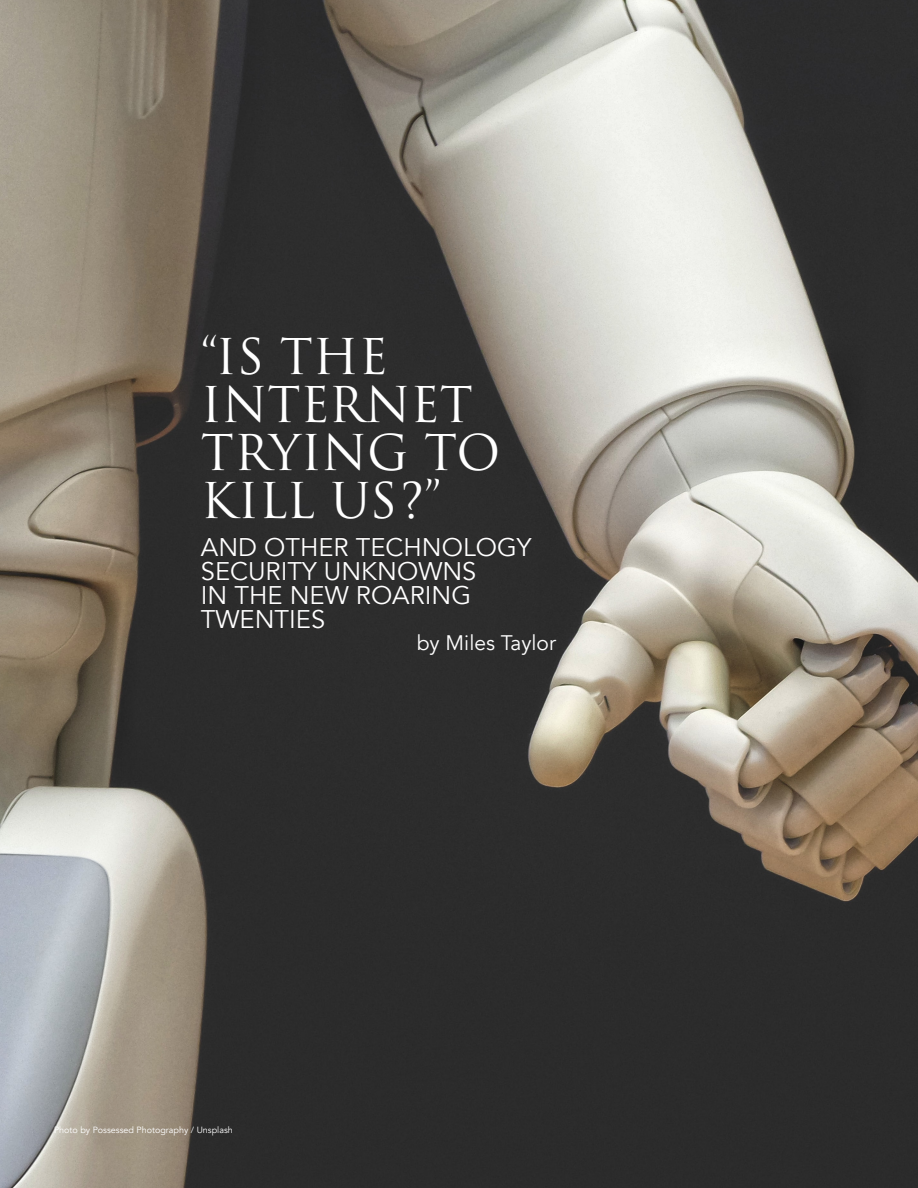
<style>
.page{position:relative;width:918px;height:1188px;background:#fff}
.page>*{position:absolute;margin:0;border:0;box-sizing:border-box;transform-origin:0 0}
.Default{font:48px/48px "Trajan Pro 3";color:#fff}
.Default-2{font:25.5px/24px "Avenir";color:#fff}
.Default-3{font:21px "Avenir";color:#fff}
.t1{font:9px "Avenir";color:#fff}
</style>
<div class="page">
<img style="left:0;top:0;width:918px;height:1188px">
<div style="left:201px;top:537px;width:331px;height:91px;background:#2c2c2c"></div>
<p class="Default" style="left:201px;top:335px;width:301px">“IS THE<br>INTERNET<br>TRYING TO<br>KILL US?”</p>
<p class="Default-2" style="left:201px;top:535px;width:332px">AND OTHER TECHNOLOGY<br>SECURITY UNKNOWNS</p>
<p class="Default-2" style="left:201px;top:583px;width:272px">IN THE NEW ROARING<br>TWENTIES</p>
<p class="Default-3" style="left:417px;top:630px;width:141px">by Miles Taylor</p>
<p class="t1" style="left:54px;top:1125px;width:180px">Photo by Possessed Photography / Unsplash</p>
</div>
